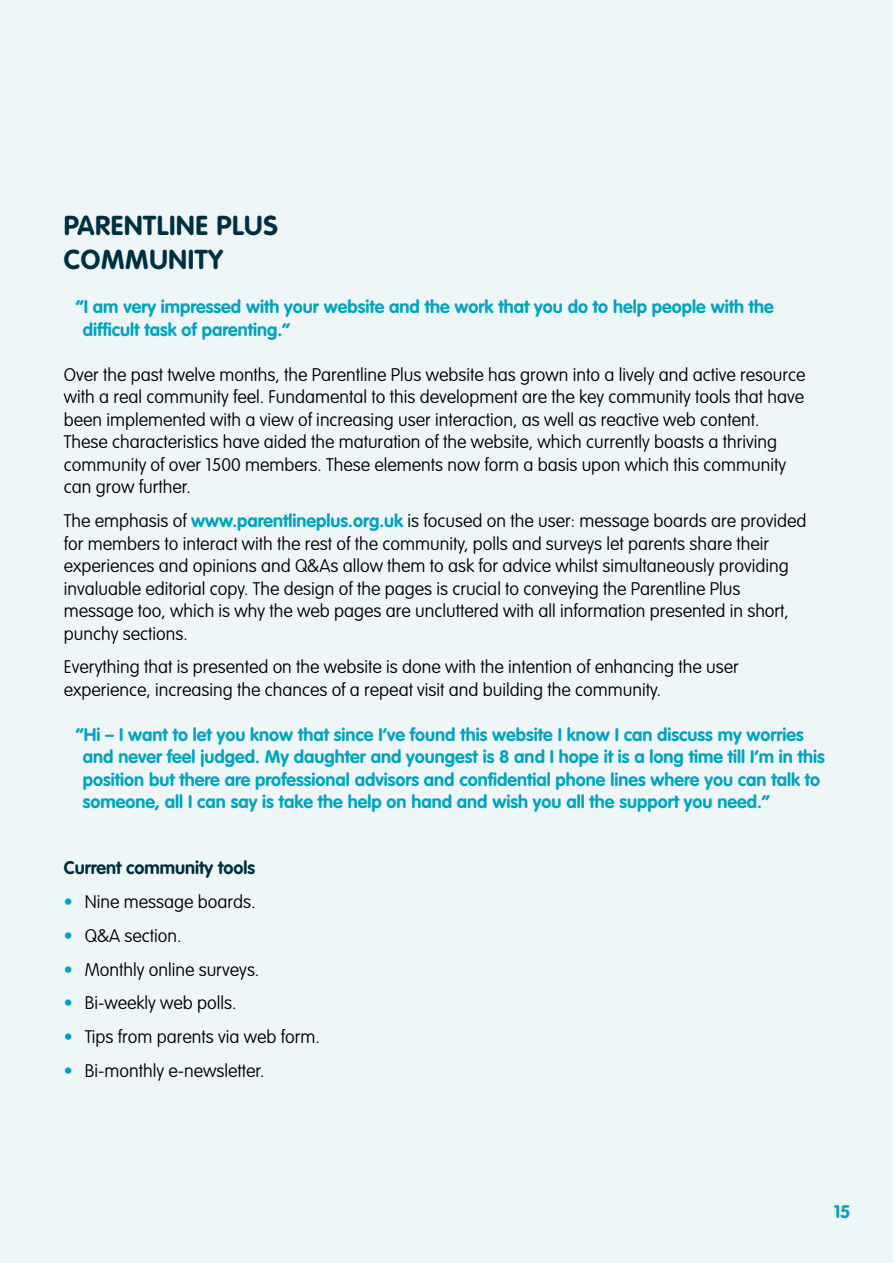
<style>
.page{position:relative;width:893px;height:1263px;background:#eef6f8}
.page>*{position:absolute;margin:0;border:0;box-sizing:border-box;transform-origin:0 0}
.t1{font:700 27px "VAG Rounded";color:#002f42}
.t2{font:100 18px/22.5px "VAG Rounded";color:#000}
.t3{font:700 18px/22.5px "VAG Rounded";color:#00a4bf}
.t4{font:700 18px "VAG Rounded";color:#002f42}
.t5{font:100 18px/33.8px "VAG Rounded";color:#00a4bf;text-align:justify}
.s1{font-weight:700;color:#00a4bf}
</style>
<div class="page">
<h1 class="t1" style="left:64px;top:209px;width:16px">parentline</h1>
<h1 class="t1" style="left:216px;top:209px;width:16px">plus</h1>
<h1 class="t1" style="left:64px;top:243px;width:19px">community</h1>
<p class="t3" style="left:83px;top:296px;width:692px;text-indent:-7px">“I am very impressed with your website and the work that you do to help people with the difficult task of parenting.”</p>
<p class="t2" style="left:64px;top:363px;width:743px">Over the past twelve months, the Parentline Plus website has grown into a lively and active resource with a real community feel. Fundamental to this development are the key community tools that have been implemented with a view of increasing user interaction, as well as reactive web content.<br>These characteristics have aided the maturation of the website, which currently boasts a thriving community of over 1500 members. These elements now form a basis upon which this community can grow further.</p>
<p class="t2" style="left:64px;top:509px;width:744px">The emphasis of <span class="s1">www.parentlineplus.org.uk</span> is focused on the user: message boards are provided for members to interact with the rest of the community, polls and surveys let parents share their experiences and opinions and Q&amp;As allow them to ask for advice whilst simultaneously providing invaluable editorial copy. The design of the pages is crucial to conveying the Parentline Plus message too, which is why the web pages are uncluttered with all information presented in short, punchy sections.</p>
<p class="t2" style="left:64px;top:656px;width:677px">Everything that is presented on the website is done with the intention of enhancing the user experience, increasing the chances of a repeat visit and building the community.</p>
<p class="t3" style="left:83px;top:723px;width:743px;text-indent:-7px">“Hi – I want to let you know that since I’ve found this website I know I can discuss my worries and never feel judged. My daughter and youngest is 8 and I hope it is a long time till I’m in this position but there are professional advisors and confidential phone lines where you can talk to someone, all I can say is take the help on hand and wish you all the support you need.”</p>
<p class="t4" style="left:64px;top:857px;width:193px">Current community tools</p>
<p class="t2" style="left:85px;top:885px;width:236px;line-height:33.8px">Nine message boards.<br>Q&amp;A section.<br>Monthly online surveys.<br>Bi-weekly web polls.<br>Tips from parents via web form.<br>Bi-monthly e-newsletter.</p>
<p class="t5" style="left:64px;top:885px;width:10px">• • • • • •</p>
<p class="t3" style="left:834px;top:1200px;width:18px">15</p>
</div>
